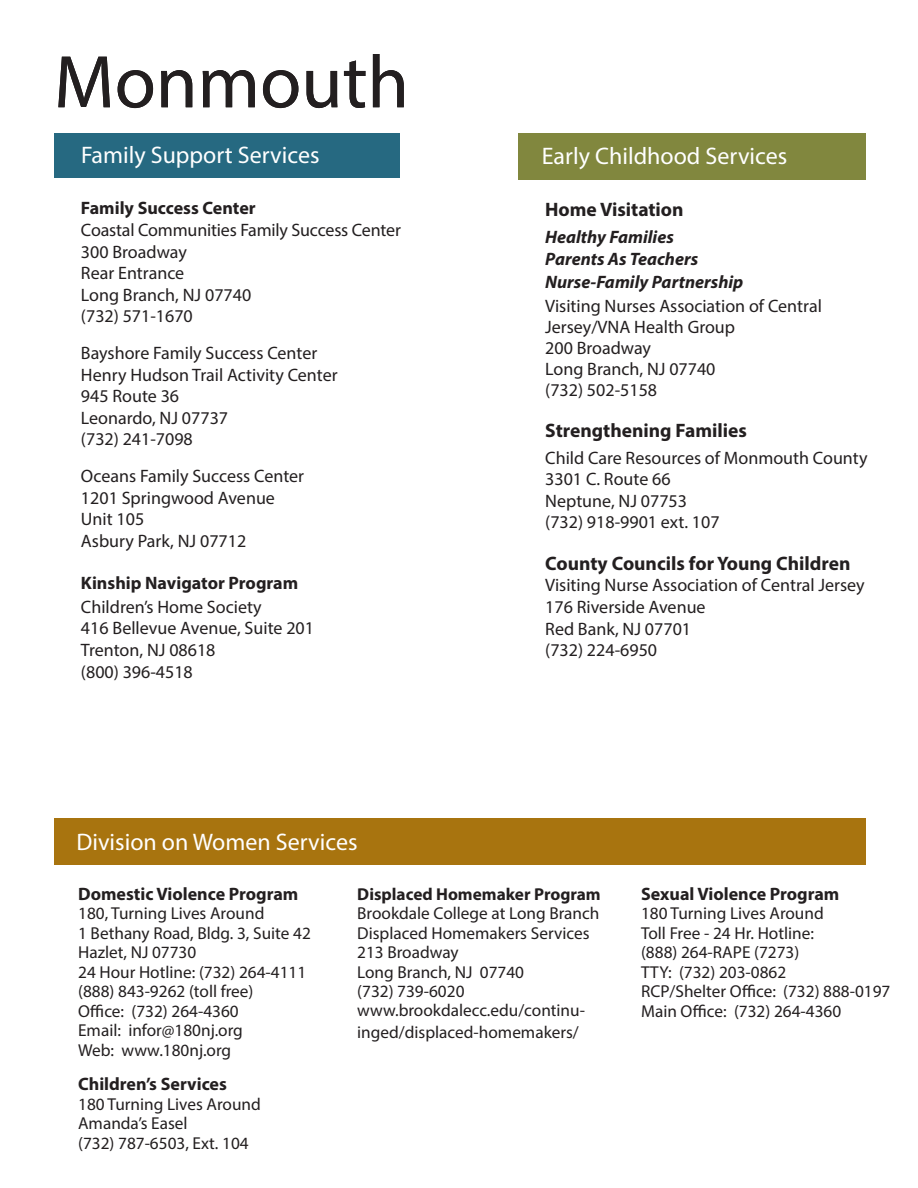
<style>
.page{position:relative;width:918px;height:1188px;background:#fff}
.page>*{position:absolute;margin:0;border:0;box-sizing:border-box;transform-origin:0 0}
.t1{font:75px "Myriad Pro";color:#231f20}
.t2{font:24px "Myriad Pro";color:#fff}
.t3{font:700 19.5px "Myriad Pro";color:#231f20}
.t4{font:18px/21.6px "Myriad Pro";color:#231f20}
.t5{font:700 18px "Myriad Pro";color:#231f20}
.t6{font:italic 700 18px/22.5px "Myriad Pro";color:#231f20}
.t7{font:17.25px/19.5px "Myriad Pro";color:#231f20}
.t8{font:700 17.25px "Myriad Pro";color:#231f20}
</style>
<div class="page">
<div style="left:54px;top:133px;width:345px;height:44px;background:#266981"></div>
<div style="left:54px;top:819px;width:812px;height:46px;background:#a8740f"></div>
<div style="left:518px;top:133px;width:348px;height:47px;background:#81873e"></div>
<h1 class="t1" style="left:54px;top:36px;width:357px">Monmouth</h1>
<h2 class="t2" style="left:81px;top:140px;width:240px">Family Support Services</h2>
<p class="t5" style="left:81px;top:197px;width:176px">Family Success Center</p>
<p class="t4" style="left:81px;top:219px;width:321px">Coastal Communities Family Success Center<br>300 Broadway<br>Rear Entrance<br>Long Branch, NJ 07740<br>(732) 571-1670</p>
<p class="t4" style="left:81px;top:342px;width:258px">Bayshore Family Success Center<br>Henry Hudson Trail Activity Center<br>945 Route 36<br>Leonardo, NJ 07737<br>(732) 241-7098</p>
<p class="t4" style="left:81px;top:465px;width:225px">Oceans Family Success Center<br>1201 Springwood Avenue<br>Unit 105<br>Asbury Park, NJ 07712</p>
<p class="t5" style="left:81px;top:571px;width:219px">Kinship Navigator Program</p>
<p class="t4" style="left:81px;top:596px;width:235px">Children’s Home Society<br>416 Bellevue Avenue, Suite 201<br>Trenton, NJ 08618<br>(800) 396-4518</p>
<h2 class="t2" style="left:77px;top:827px;width:283px">Division on Women Services</h2>
<h2 class="t2" style="left:542px;top:141px;width:247px">Early Childhood Services</h2>
<p class="t3" style="left:545px;top:196px;width:140px">Home Visitation</p>
<p class="t6" style="left:545px;top:225px;width:200px">Healthy Families<br>Parents As Teachers<br>Nurse-Family Partnership</p>
<p class="t4" style="left:545px;top:295px;width:278px;line-height:21.1px">Visiting Nurses Association of Central<br>Jersey/VNA Health Group<br>200 Broadway<br>Long Branch, NJ 07740<br>(732) 502-5158</p>
<p class="t3" style="left:545px;top:417px;width:203px">Strengthening Families</p>
<p class="t4" style="left:545px;top:447px;width:324px">Child Care Resources of Monmouth County<br>3301 C. Route 66<br>Neptune, NJ 07753<br>(732) 918-9901 ext. 107</p>
<p class="t3" style="left:545px;top:551px;width:307px">County Councils for Young Children</p>
<p class="t4" style="left:545px;top:574px;width:321px">Visiting Nurse Association of Central Jersey<br>176 Riverside Avenue<br>Red Bank, NJ 07701<br>(732) 224-6950</p>
<p class="t5" style="left:78px;top:882px;width:222px">Domestic Violence Program</p>
<p class="t7" style="left:78px;top:903px;width:234px">180, Turning Lives Around<br>1 Bethany Road, Bldg. 3, Suite 42<br>Hazlet, NJ 07730<br>24 Hour Hotline: (732) 264-4111 (888) 843-9262 (toll free)<br>Office: (732) 264-4360<br>Email: infor@180nj.org<br>Web: www.180nj.org</p>
<p class="t5" style="left:78px;top:1072px;width:150px">Children’s Services</p>
<p class="t7" style="left:78px;top:1094px;width:184px">180 Turning Lives Around<br>Amanda’s Easel<br>(732) 787-6503, Ext. 104</p>
<p class="t8" style="left:357px;top:882px;width:245px">Displaced Homemaker Program</p>
<p class="t7" style="left:357px;top:903px;width:244px">Brookdale College at Long Branch<br>Displaced Homemakers Services<br>213 Broadway<br>Long Branch, NJ 07740<br>(732) 739-6020 www.brookdalecc.edu/continu-</p>
<p class="t7" style="left:357px;top:1022px;width:223px">inged/displaced-homemakers/</p>
<p class="t5" style="left:641px;top:882px;width:200px">Sexual Violence Program</p>
<p class="t7" style="left:641px;top:903px;width:251px">180 Turning Lives Around<br>Toll Free - 24 Hr. Hotline:<br>(888) 264-RAPE (7273)<br>TTY: (732) 203-0862<br>RCP/Shelter Office: (732) 888-0197<br>Main Office: (732) 264-4360</p>
</div>
